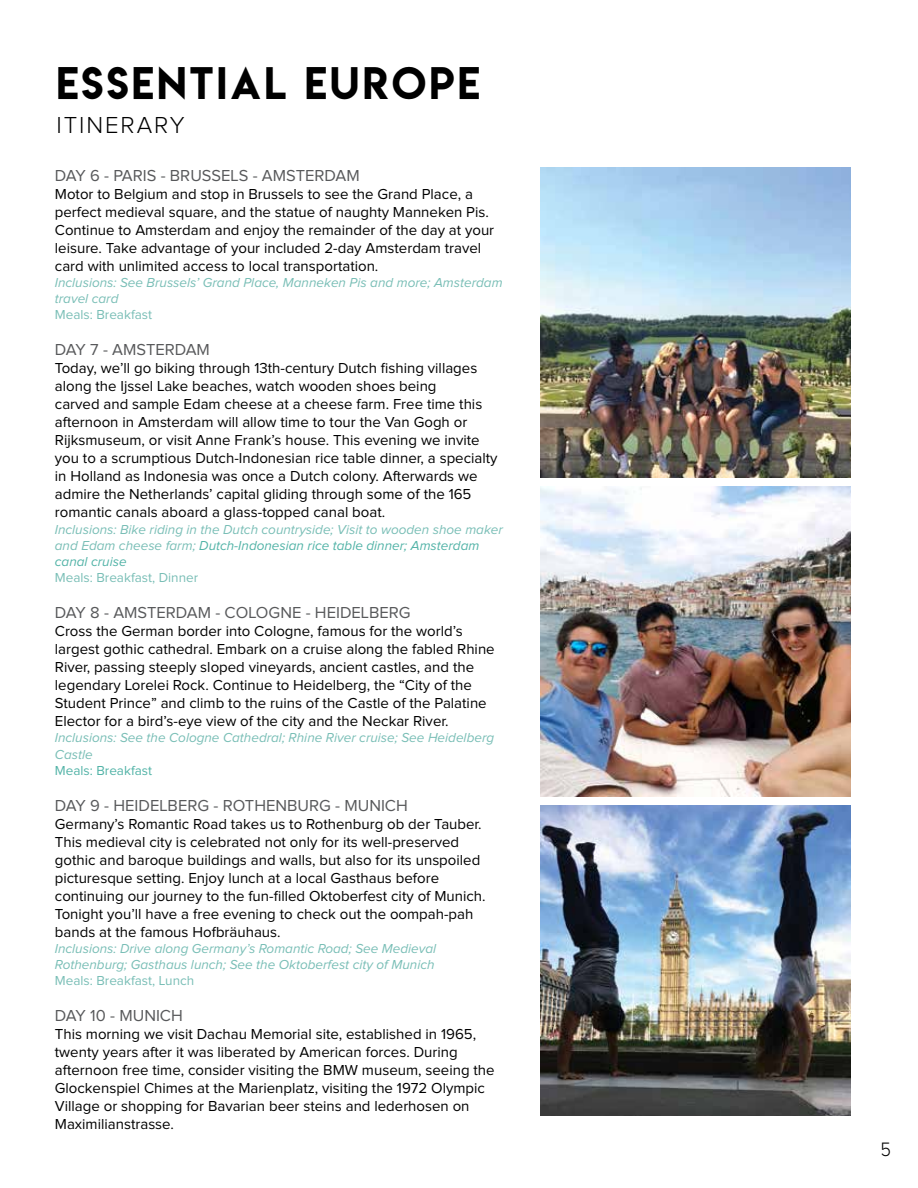
<style>
.page{position:relative;width:918px;height:1188px;background:#fff}
.page>*{position:absolute;margin:0;border:0;box-sizing:border-box;transform-origin:0 0}
.t1{font:40.5px "Lemon Milk";letter-spacing:.08em;color:#000}
.t2{font:300 24px "Proxima Nova";letter-spacing:.08em;color:#000}
.t3{font:300 20.1px "Proxima Nova";color:#000;scale:.9 1}
.t4{font:16.5px "Proxima Nova";color:#58595b}
.t5{font:15px/18px "Proxima Nova";color:#000}
.t6{font:italic 13.5px/16.2px "Proxima Nova";color:#79beb6}
.t7{font:13.5px "Proxima Nova";color:#79beb6}
.t8{font:13.5px "Proxima Nova";color:#52b3a7}
.s1{color:#52b3a7}
</style>
<div class="page">
<img style="left:540px;top:168px;width:310px;height:310px">
<img style="left:540px;top:486px;width:310px;height:310px">
<img style="left:540px;top:805px;width:310px;height:310px">
<h1 class="t1" style="left:56px;top:54px;width:425px">ESSENTIAL EUROPE</h1>
<h2 class="t2" style="left:56px;top:114px;width:130px">ITINERARY</h2>
<p class="t4" style="left:55px;top:168px;width:306px">DAY 6 - PARIS - BRUSSELS - AMSTERDAM</p>
<p class="t5" style="left:55px;top:185px;width:441px">Motor to Belgium and stop in Brussels to see the Grand Place, a perfect medieval square, and the statue of naughty Manneken Pis.<br>Continue to Amsterdam and enjoy the remainder of the day at your leisure. Take advantage of your included 2-day Amsterdam travel card with unlimited access to local transportation.</p>
<p class="t6" style="left:55px;top:275px;width:449px">Inclusions: See Brussels’ Grand Place, Manneken Pis and more; Amsterdam travel card</p>
<p class="t7" style="left:55px;top:309px;width:99px">Meals: Breakfast</p>
<p class="t4" style="left:55px;top:342px;width:157px">DAY 7 - AMSTERDAM</p>
<p class="t5" style="left:55px;top:360px;width:444px">Today, we’ll go biking through 13th-century Dutch fishing villages along the Ijssel Lake beaches, watch wooden shoes being<br>carved and sample Edam cheese at a cheese farm. Free time this afternoon in Amsterdam will allow time to tour the Van Gogh or Rijksmuseum, or visit Anne Frank’s house. This evening we invite you to a scrumptious Dutch-Indonesian rice table dinner, a specialty in Holland as Indonesia was once a Dutch colony. Afterwards we admire the Netherlands’ capital gliding through some of the 165 romantic canals aboard a glass-topped canal boat.</p>
<p class="t6" style="left:55px;top:522px;width:450px">Inclusions: Bike riding in the Dutch countryside; Visit to wooden shoe maker and Edam cheese farm; <span class="s1">Dutch-Indonesian rice table dinner; Amsterdam canal cruise</span></p>
<p class="t7" style="left:55px;top:571px;width:145px">Meals: Breakfast, Dinner</p>
<p class="t4" style="left:55px;top:605px;width:357px">DAY 8 - AMSTERDAM - COLOGNE - HEIDELBERG</p>
<p class="t5" style="left:55px;top:623px;width:441px">Cross the German border into Cologne, famous for the world’s largest gothic cathedral. Embark on a cruise along the fabled Rhine River, passing steeply sloped vineyards, ancient castles, and the legendary Lorelei Rock. Continue to Heidelberg, the “City of the Student Prince” and climb to the ruins of the Castle of the Palatine Elector for a bird’s-eye view of the city and the Neckar River.</p>
<p class="t6" style="left:55px;top:730px;width:441px">Inclusions: See the Cologne Cathedral; Rhine River cruise; See Heidelberg<br>Castle</p>
<p class="t8" style="left:55px;top:764px;width:99px">Meals: Breakfast</p>
<p class="t4" style="left:55px;top:798px;width:354px">DAY 9 - HEIDELBERG - ROTHENBURG - MUNICH</p>
<p class="t5" style="left:55px;top:815px;width:432px">Germany’s Romantic Road takes us to Rothenburg ob der Tauber.<br>This medieval city is celebrated not only for its well-preserved gothic and baroque buildings and walls, but also for its unspoiled picturesque setting. Enjoy lunch at a local Gasthaus before continuing our journey to the fun-filled Oktoberfest city of Munich.<br>Tonight you’ll have a free evening to check out the oompah-pah bands at the famous Hofbräuhaus.</p>
<p class="t6" style="left:55px;top:941px;width:383px">Inclusions: Drive along Germany’s Romantic Road; See Medieval<br>Rothenburg; Gasthaus lunch; See the Oktoberfest city of Munich</p>
<p class="t7" style="left:55px;top:975px;width:141px">Meals: Breakfast, Lunch</p>
<p class="t4" style="left:55px;top:1008px;width:129px">DAY 10 - MUNICH</p>
<p class="t5" style="left:55px;top:1026px;width:441px">This morning we visit Dachau Memorial site, established in 1965, twenty years after it was liberated by American forces. During afternoon free time, consider visiting the BMW museum, seeing the Glockenspiel Chimes at the Marienplatz, visiting the 1972 Olympic Village or shopping for Bavarian beer steins and lederhosen on Maximilianstrasse.</p>
<h3 class="t3" style="left:881px;top:1140px;width:13px">5</h3>
</div>
